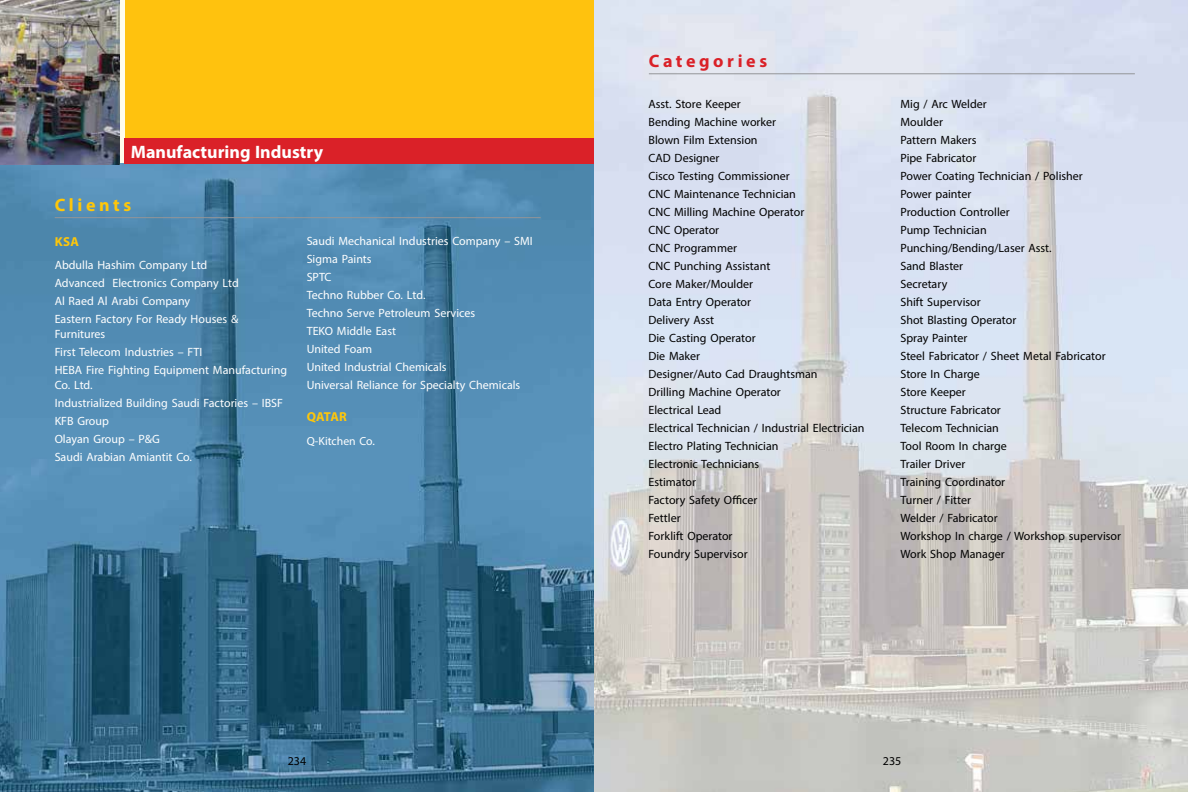
<style>
.page{position:relative;width:1188px;height:792px;background:#fff}
.page>*{position:absolute;margin:0;border:0;box-sizing:border-box;transform-origin:0 0}
.t1{font:700 18px "Myriad Pro";color:#fff}
.t2{font:700 18px "Myriad Pro";letter-spacing:.2em;color:#da2128}
.t3{font:700 18px "Myriad Pro";letter-spacing:.2em;color:#ffc709}
.t4{font:700 13px "Myriad Pro";letter-spacing:.02em;color:#ffc709}
.t5{font:12px/18px "Myriad Pro";color:#000}
.t6{font:12px/18px "Myriad Pro";color:#fff}
.t7{font:11.8px "Myriad Pro";color:#fff}
</style>
<div class="page">
<img style="left:0;top:164px;width:595px;height:628px">
<hr style="left:55px;top:217px;width:486px;height:1px;background:#939598">
<div style="left:125px;top:0;width:470px;height:143px;background:#ffc20e"></div>
<div style="left:125px;top:139px;width:471px;height:25px;background:#da2128"></div>
<img style="left:0;top:0;width:120px;height:164px">
<img style="left:595px;top:0;width:593px;height:792px">
<hr style="left:649px;top:73px;width:486px;height:1px;background:#939598">
<h1 class="t1" style="left:131px;top:140px;width:194px">Manufacturing Industry</h1>
<h1 class="t3" style="left:55px;top:193px;width:78px">Clients</h1>
<p class="t4" style="left:55px;top:233px;width:25px">KSA</p>
<p class="t6" style="left:55px;top:256px;width:186px">Abdulla Hashim Company Ltd<br>Advanced Electronics Company Ltd<br>Al Raed Al Arabi Company<br>Eastern Factory For Ready Houses &amp;</p>
<p class="t6" style="left:55px;top:325px;width:234px">Furnitures<br>First Telecom Industries – FTI<br>HEBA Fire Fighting Equipment Manufacturing</p>
<p class="t6" style="left:55px;top:376px;width:230px">Co. Ltd.<br>Industrialized Building Saudi Factories – IBSF<br>KFB Group<br>Olayan Group – P&amp;G<br>Saudi Arabian Amiantit Co.</p>
<p class="t6" style="left:307px;top:232px;width:227px">Saudi Mechanical Industries Company – SMI<br>Sigma Paints<br>SPTC<br>Techno Rubber Co. Ltd.<br>Techno Serve Petroleum Services<br>TEKO Middle East<br>United Foam<br>United Industrial Chemicals<br>Universal Reliance for Specialty Chemicals</p>
<p class="t4" style="left:307px;top:408px;width:42px">Qatar</p>
<p class="t7" style="left:307px;top:434px;width:70px">Q-Kitchen Co.</p>
<p class="t5" style="left:288px;top:752px;width:20px">234</p>
<h1 class="t2" style="left:649px;top:49px;width:120px">Categories</h1>
<p class="t5" style="left:648px;top:95px;width:217px">Asst. Store Keeper<br>Bending Machine worker<br>Blown Film Extension<br>CAD Designer<br>Cisco Testing Commissioner<br>CNC Maintenance Technician<br>CNC Milling Machine Operator<br>CNC Operator<br>CNC Programmer<br>CNC Punching Assistant<br>Core Maker/Moulder<br>Data Entry Operator<br>Delivery Asst<br>Die Casting Operator<br>Die Maker<br>Designer/Auto Cad Draughtsman<br>Drilling Machine Operator<br>Electrical Lead<br>Electrical Technician / Industrial Electrician<br>Electro Plating Technician<br>Electronic Technicians<br>Estimator<br>Factory Safety Officer<br>Fettler<br>Forklift Operator<br>Foundry Supervisor</p>
<p class="t5" style="left:900px;top:95px;width:222px">Mig / Arc Welder<br>Moulder<br>Pattern Makers<br>Pipe Fabricator<br>Power Coating Technician / Polisher<br>Power painter<br>Production Controller<br>Pump Technician<br>Punching/Bending/Laser Asst.<br>Sand Blaster<br>Secretary<br>Shift Supervisor<br>Shot Blasting Operator<br>Spray Painter<br>Steel Fabricator / Sheet Metal Fabricator<br>Store In Charge<br>Store Keeper<br>Structure Fabricator<br>Telecom Technician<br>Tool Room In charge<br>Trailer Driver<br>Training Coordinator<br>Turner / Fitter<br>Welder / Fabricator<br>Workshop In charge / Workshop supervisor<br>Work Shop Manager</p>
<p class="t5" style="left:883px;top:752px;width:20px">235</p>
</div>
